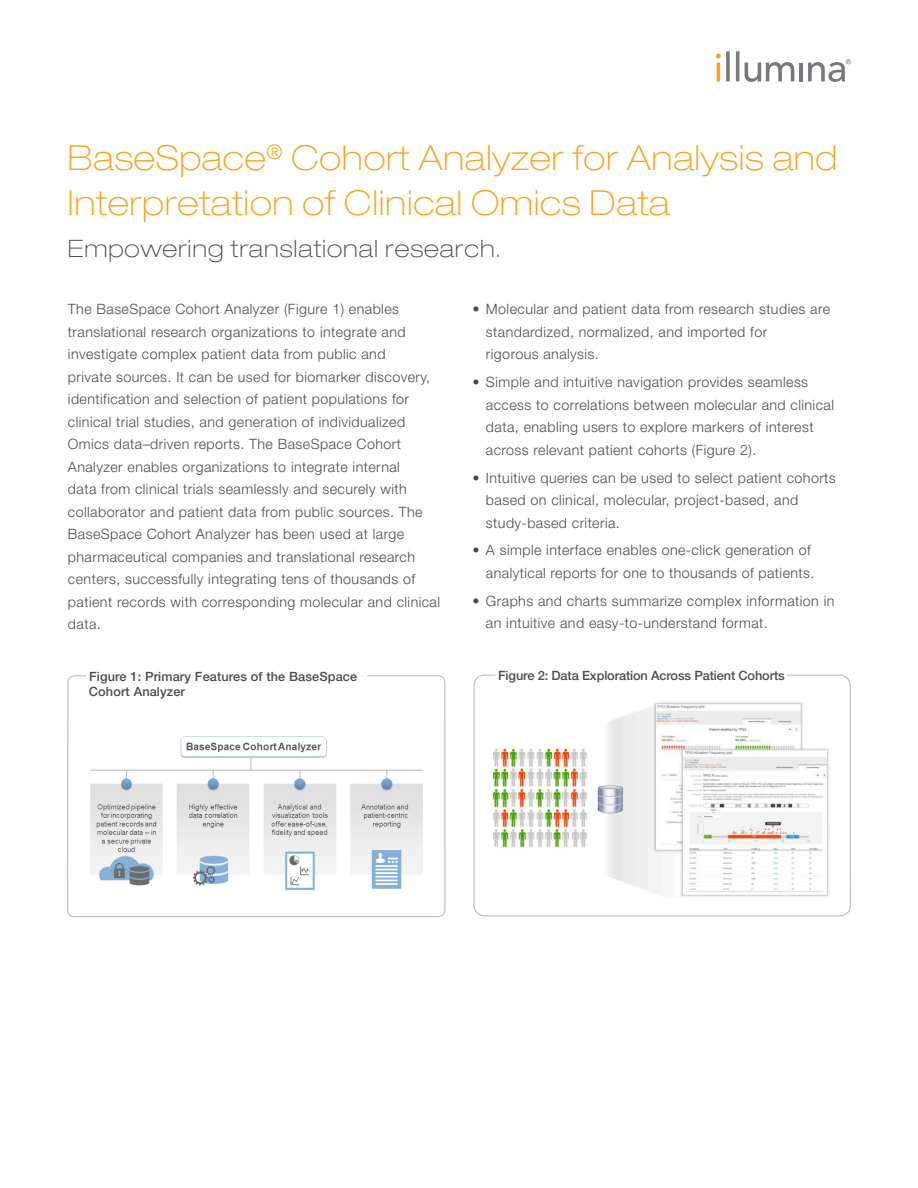
<style>
.page{position:relative;width:918px;height:1188px;background:#fff}
.page>*{position:absolute;margin:0;border:0;box-sizing:border-box;transform-origin:0 0}
.t1{font:100 expanded 34.5px/45px "Helvetica Neue LT Std";letter-spacing:.02em;color:#f9a31b}
.t2{font:100 expanded 24px "Helvetica Neue LT Std";letter-spacing:.04em;color:#4b4c4d}
.t3{font:300 14.25px/22.5px "Helvetica Neue LT Std";letter-spacing:.03em;color:#4b4c4d}
.t4{font:500 12.75px/15px "Helvetica Neue LT Std";letter-spacing:.01em;color:#4b4c4d}
.t5{font:500 12.75px "Helvetica Neue LT Std";letter-spacing:-.01em;color:#4b4c4d}
</style>
<div class="page">
<hr style="left:717px;top:63px;width:3px;height:18px;background:#f9a31b">
<svg style="left:726px;top:51px;width:4px;height:30px"></svg>
<hr style="left:736px;top:51px;width:3px;height:30px;background:#76787b">
<svg style="left:745px;top:62px;width:49px;height:20px"></svg>
<hr style="left:799px;top:63px;width:4px;height:18px;background:#76787b">
<svg style="left:716px;top:54px;width:5px;height:4px"></svg>
<svg style="left:808px;top:59px;width:43px;height:23px"></svg>
<div style="left:67px;top:675px;width:379px;height:242px;border:1px solid #bcbdc0;border-radius:7px"></div>
<div style="left:473px;top:675px;width:378px;height:241px;border:1px solid #bcbdc0;border-radius:11px"></div>
<img style="left:90px;top:736px;width:333px;height:154px">
<img style="left:494px;top:701px;width:335px;height:196px">
<h1 class="t1" style="left:68px;top:135px;width:771px">BaseSpace<sup>®</sup> Cohort Analyzer for Analysis and<br>Interpretation of Clinical Omics Data</h1>
<h2 class="t2" style="left:68px;top:234px;width:435px">Empowering translational research.</h2>
<p class="t3" style="left:68px;top:298px;width:374px">The BaseSpace Cohort Analyzer (Figure 1) enables translational research organizations to integrate and investigate complex patient data from public and<br>private sources. It can be used for biomarker discovery, identification and selection of patient populations for clinical trial studies, and generation of individualized Omics data–driven reports. The BaseSpace Cohort Analyzer enables organizations to integrate internal<br>data from clinical trials seamlessly and securely with collaborator and patient data from public sources. The BaseSpace Cohort Analyzer has been used at large pharmaceutical companies and translational research centers, successfully integrating tens of thousands of patient records with corresponding molecular and clinical data.</p>
<p class="t3" style="left:486px;top:298px;width:346px;text-indent:-13px">• Molecular and patient data from research studies are standardized, normalized, and imported for<br>rigorous analysis.</p>
<p class="t3" style="left:486px;top:371px;width:349px;text-indent:-13px">• Simple and intuitive navigation provides seamless access to correlations between molecular and clinical data, enabling users to explore markers of interest across relevant patient cohorts (Figure 2).</p>
<p class="t3" style="left:486px;top:466px;width:351px;text-indent:-13px">• Intuitive queries can be used to select patient cohorts based on clinical, molecular, project-based, and study-based criteria.</p>
<p class="t3" style="left:472px;top:539px;width:343px;text-align:right">• A simple interface enables one-click generation of analytical reports for one to thousands of patients.</p>
<p class="t3" style="left:486px;top:589px;width:350px;text-indent:-13px">• Graphs and charts summarize complex information in an intuitive and easy-to-understand format.</p>
<p class="t4" style="left:89px;top:669px;width:270px">Figure 1: Primary Features of the BaseSpace<br>Cohort Analyzer</p>
<p class="t5" style="left:498px;top:668px;width:288px">Figure 2: Data Exploration Across Patient Cohorts</p>
</div>
